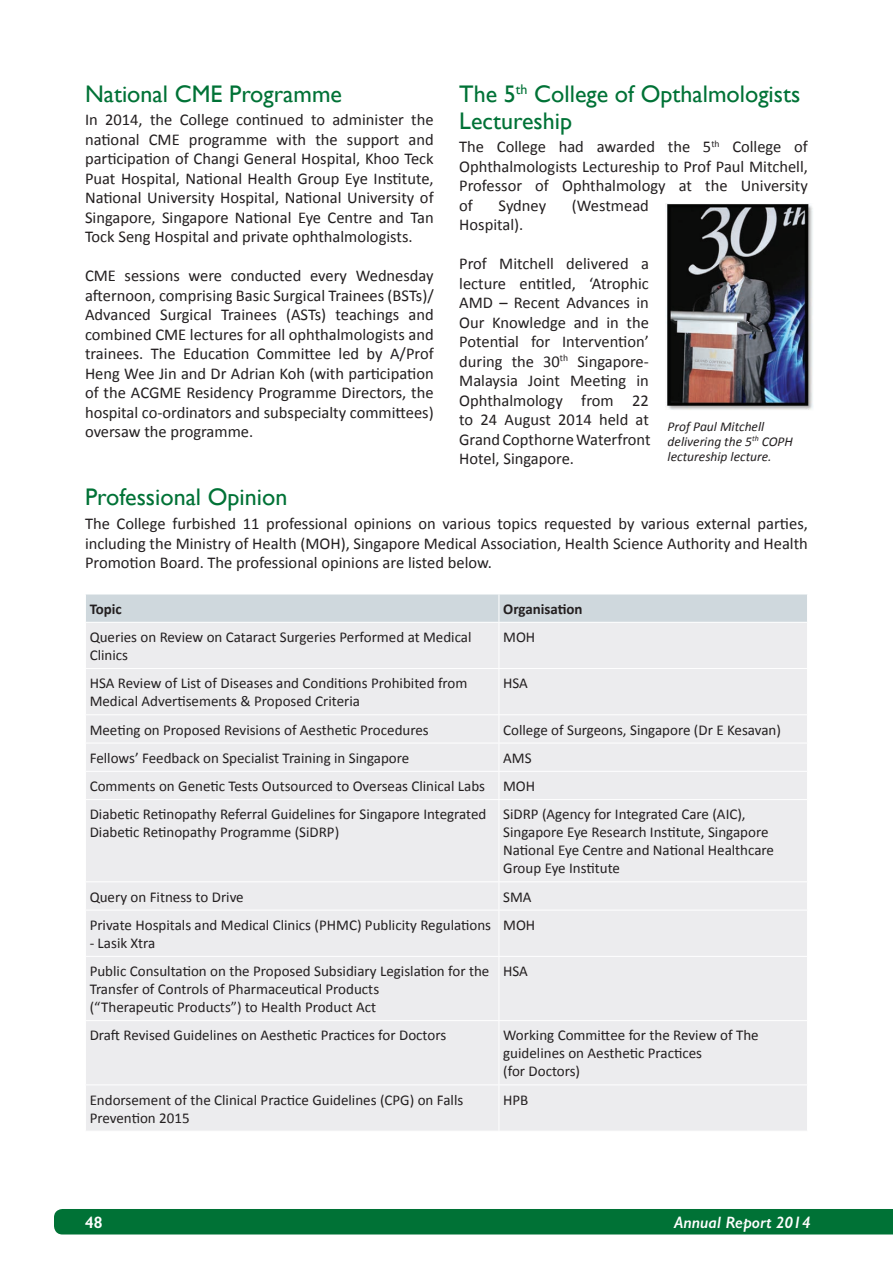
<style>
.page{position:relative;width:893px;height:1263px;background:#fff}
.page>*{position:absolute;margin:0;border:0;box-sizing:border-box;transform-origin:0 0}
.t1{font:24px/27px "Gill Sans";color:#007236}
.t2{font:16.5px/19.5px "Calibri";color:#231f20;text-align:justify}
.t3{font:italic 600 16.5px "Gill Sans";color:#fff}
.t4{font:600 16.5px "Gill Sans";color:#fff}
.t5{font:15px/18px "Calibri";color:#231f20}
.t6{font:700 15px "Calibri";color:#231f20}
.t7{font:italic 13.5px/14.9px "Calibri";color:#231f20}
</style>
<div class="page">
<div style="left:54px;top:1209px;width:839px;height:25px;background:#007236"></div>
<div style="left:86px;top:623px;width:721px;height:508px;background:#ececee"></div>
<div style="left:86px;top:800px;width:721px;height:81px;background:#ececee"></div>
<svg style="left:86px;top:594px;width:721px;height:28px;background:#d0d9dd"></svg>
<hr style="left:499px;top:623px;width:1px;height:45px;background:#fff">
<hr style="left:85px;top:668px;width:414px;height:1px;background:#fff">
<hr style="left:499px;top:668px;width:309px;height:1px;background:#fff">
<hr style="left:499px;top:669px;width:1px;height:45px;background:#fff">
<hr style="left:85px;top:714px;width:414px;height:1px;background:#fff">
<hr style="left:499px;top:714px;width:309px;height:1px;background:#fff">
<hr style="left:85px;top:743px;width:414px;height:1px;background:#fff">
<hr style="left:499px;top:743px;width:309px;height:1px;background:#fff">
<hr style="left:85px;top:771px;width:414px;height:1px;background:#fff">
<hr style="left:499px;top:771px;width:309px;height:1px;background:#fff">
<svg style="left:499px;top:715px;width:1px;height:84px"></svg>
<hr style="left:85px;top:799px;width:414px;height:1px;background:#fff">
<hr style="left:499px;top:799px;width:309px;height:1px;background:#fff">
<hr style="left:499px;top:800px;width:1px;height:81px;background:#fff">
<hr style="left:85px;top:881px;width:414px;height:1px;background:#fff">
<hr style="left:499px;top:881px;width:309px;height:1px;background:#fff">
<svg style="left:499px;top:882px;width:1px;height:28px"></svg>
<hr style="left:85px;top:910px;width:414px;height:1px;background:#fff">
<hr style="left:499px;top:910px;width:309px;height:1px;background:#fff">
<hr style="left:499px;top:910px;width:1px;height:46px;background:#fff">
<hr style="left:85px;top:956px;width:414px;height:1px;background:#fff">
<hr style="left:499px;top:956px;width:309px;height:1px;background:#fff">
<hr style="left:499px;top:957px;width:1px;height:63px;background:#fff">
<hr style="left:85px;top:1020px;width:414px;height:1px;background:#fff">
<hr style="left:499px;top:1020px;width:309px;height:1px;background:#fff">
<hr style="left:499px;top:1021px;width:1px;height:63px;background:#fff">
<hr style="left:85px;top:1084px;width:414px;height:1px;background:#fff">
<hr style="left:499px;top:1084px;width:309px;height:1px;background:#fff">
<hr style="left:499px;top:1085px;width:1px;height:46px;background:#fff">
<img style="left:666px;top:203px;width:147px;height:207px">
<h1 class="t1" style="left:85px;top:80px;width:258px">National CME Programme</h1>
<p class="t2" style="left:85px;top:110px;width:350px">In 2014, the College continued to administer the national CME programme with the support and participation of Changi General Hospital, Khoo Teck Puat Hospital, National Health Group Eye Institute, National University Hospital, National University of Singapore, Singapore National Eye Centre and Tan Tock Seng Hospital and private ophthalmologists.</p>
<p class="t2" style="left:85px;top:266px;width:350px">CME sessions were conducted every Wednesday afternoon, comprising Basic Surgical Trainees (BSTs)/ Advanced Surgical Trainees (ASTs) teachings and combined CME lectures for all ophthalmologists and trainees. The Education Committee led by A/Prof Heng Wee Jin and Dr Adrian Koh (with participation of the ACGME Residency Programme Directors, the hospital co-ordinators and subspecialty committees) oversaw the programme.</p>
<h1 class="t1" style="left:459px;top:80px;width:343px">The 5<sup>th</sup> College of Opthalmologists<br>Lectureship</h1>
<p class="t2" style="left:459px;top:137px;width:350px">The College had awarded the 5<sup>th</sup> College of Ophthalmologists Lectureship to Prof Paul Mitchell, Professor of Ophthalmology at the University of</p>
<p class="t2" style="left:499px;top:196px;width:49px">Sydney</p>
<p class="t2" style="left:572px;top:196px;width:79px">(Westmead</p>
<p class="t2" style="left:459px;top:215px;width:66px">Hospital).</p>
<p class="t2" style="left:459px;top:254px;width:193px">Prof Mitchell delivered a lecture entitled, ‘Atrophic AMD – Recent Advances in Our Knowledge and in the Potential for Intervention’ during the 30<sup>th</sup> Singapore-Malaysia Joint Meeting in Ophthalmology from 22 to 24 August 2014 held at Grand Copthorne Waterfront Hotel, Singapore.</p>
<p class="t7" style="left:668px;top:419px;width:127px">Prof Paul Mitchell delivering the 5<sup>th</sup> COPH lectureship lecture.</p>
<h1 class="t1" style="left:85px;top:484px;width:204px">Professional Opinion</h1>
<p class="t2" style="left:85px;top:514px;width:724px">The College furbished 11 professional opinions on various topics requested by various external parties, including the Ministry of Health (MOH), Singapore Medical Association, Health Science Authority and Health Promotion Board. The professional opinions are listed below.</p>
<p class="t6" style="left:90px;top:599px;width:34px">Topic</p>
<p class="t6" style="left:503px;top:599px;width:81px">Organisation</p>
<p class="t5" style="left:90px;top:628px;width:383px">Queries on Review on Cataract Surgeries Performed at Medical<br>Clinics</p>
<p class="t5" style="left:503px;top:628px;width:34px">MOH</p>
<p class="t5" style="left:90px;top:674px;width:379px">HSA Review of List of Diseases and Conditions Prohibited from<br>Medical Advertisements &amp; Proposed Criteria</p>
<p class="t5" style="left:503px;top:674px;width:26px">HSA</p>
<p class="t5" style="left:90px;top:721px;width:341px">Meeting on Proposed Revisions of Aesthetic Procedures</p>
<p class="t5" style="left:503px;top:721px;width:279px">College of Surgeons, Singapore (Dr E Kesavan)</p>
<p class="t5" style="left:90px;top:749px;width:321px">Fellows’ Feedback on Specialist Training in Singapore</p>
<p class="t5" style="left:90px;top:744px;width:447px;line-height:28.2px;text-indent:413px">AMS<br>Comments on Genetic Tests Outsourced to Overseas Clinical Labs MOH<br>Diabetic Retinopathy Referral Guidelines for Singapore Integrated</p>
<p class="t5" style="left:90px;top:823px;width:251px">Diabetic Retinopathy Programme (SiDRP)</p>
<p class="t5" style="left:503px;top:805px;width:272px">SiDRP (Agency for Integrated Care (AIC), Singapore Eye Research Institute, Singapore National Eye Centre and National Healthcare Group Eye Institute</p>
<p class="t5" style="left:90px;top:888px;width:156px">Query on Fitness to Drive</p>
<p class="t5" style="left:503px;top:888px;width:30px">SMA</p>
<p class="t5" style="left:90px;top:916px;width:403px">Private Hospitals and Medical Clinics (PHMC) Publicity Regulations</p>
<p class="t5" style="left:90px;top:934px;width:67px">- Lasik Xtra</p>
<p class="t5" style="left:503px;top:916px;width:34px">MOH</p>
<p class="t5" style="left:90px;top:962px;width:401px">Public Consultation on the Proposed Subsidiary Legislation for the<br>Transfer of Controls of Pharmaceutical Products<br>(“Therapeutic Products”) to Health Product Act</p>
<p class="t5" style="left:503px;top:962px;width:26px">HSA</p>
<p class="t5" style="left:90px;top:1026px;width:358px">Draft Revised Guidelines on Aesthetic Practices for Doctors</p>
<p class="t5" style="left:503px;top:1026px;width:257px">Working Committee for the Review of The guidelines on Aesthetic Practices<br>(for Doctors)</p>
<p class="t5" style="left:90px;top:1091px;width:375px">Endorsement of the Clinical Practice Guidelines (CPG) on Falls<br>Prevention 2015</p>
<p class="t5" style="left:503px;top:1091px;width:27px">HPB</p>
<p class="t4" style="left:85px;top:1212px;width:19px">48</p>
<p class="t3" style="left:674px;top:1212px;width:138px">Annual Report 2014</p>
</div>
